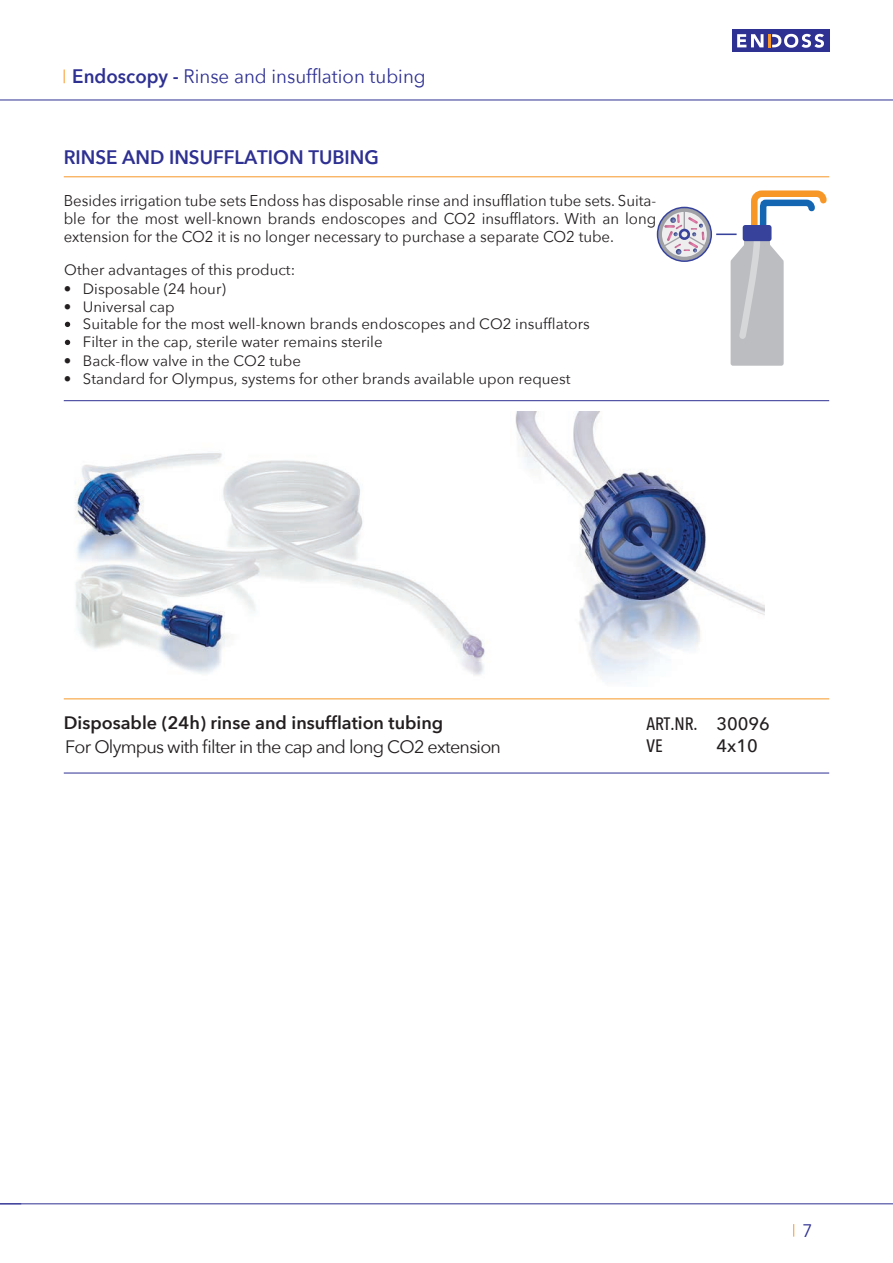
<style>
.page{position:relative;width:893px;height:1263px;background:#fff}
.page>*{position:absolute;margin:0;border:0;box-sizing:border-box;transform-origin:0 0}
.t1{font:19.5px "Avenir Next";color:#2e3092;scale:.96 1}
.t2{font:600 19.5px "Avenir Next";color:#2e3092;scale:.96 1}
.t3{font:18px "Avenir Next";letter-spacing:-.04em;color:#231f20}
.t4{font:600 18px "Avenir Next";color:#231f20}
.t5{font:500 18px/21.6px "Avenir Next Condensed";color:#231f20}
.t6{font:500 18px "Avenir Next";color:#231f20}
.t7{font:18px "Avenir Next LT Pro";color:#2e3092}
.t8{font:15.6px/18px "Avenir Next";color:#231f20;text-align:justify;scale:.96 1}
.t9{font:15px/17.5px "Avenir Next";color:#231f20}
.s1{font-weight:600}
.s2{font-family:"Avenir Next"}
</style>
<div class="page">
<hr style="left:0;top:1203px;width:893px;height:1px;background:#2e3092">
<svg style="left:64px;top:69px;width:1px;height:14px"></svg>
<svg style="left:793px;top:1224px;width:1px;height:12px"></svg>
<div style="left:732px;top:30px;width:97px;height:22px;background:#2e3092"></div>
<svg style="left:737px;top:34px;width:87px;height:14px"></svg>
<svg style="left:0;top:1203px;width:21px;height:1px"></svg>
<hr style="left:0;top:100px;width:893px;height:1px;background:#2e3092">
<hr style="left:64px;top:176px;width:765px;height:1px;background:#f79727">
<hr style="left:64px;top:400px;width:765px;height:1px;background:#2e3092">
<hr style="left:64px;top:698px;width:765px;height:1px;background:#f79727">
<hr style="left:64px;top:773px;width:765px;height:1px;background:#2e3092">
<svg style="left:65px;top:322px;width:5px;height:5px"></svg>
<svg style="left:65px;top:340px;width:5px;height:5px"></svg>
<svg style="left:731px;top:190px;width:96px;height:176px"></svg>
<div style="left:743px;top:225px;width:28px;height:16px;background:#37439b;border-radius:3px"></div>
<svg style="left:658px;top:208px;width:53px;height:53px;background:#c5c1d0"></svg>
<hr style="left:716px;top:233px;width:21px;height:2px;background:#37439b">
<img style="left:75px;top:453px;width:410px;height:222px">
<img style="left:515px;top:412px;width:250px;height:269px">
<h1 class="t1" style="left:72px;top:60px;width:370px"><span class="s1">Endoscopy -</span> Rinse and insufflation tubing</h1>
<h1 class="t2" style="left:64px;top:141px;width:330px">RINSE AND INSUFFLATION TUBING</h1>
<p class="t8" style="left:64px;top:190px;width:619px">Besides irrigation tube sets Endoss has disposable rinse and insufflation tube sets. Suita&shy;ble for the most well-known brands endoscopes and CO2 insufflators. With an long extension for the CO2 it is no longer necessary to purchase a separate CO2 tube.</p>
<p class="t9" style="left:64px;top:261px;width:232px">Other advantages of this product:</p>
<p class="t9" style="left:83px;top:297px;width:508px;text-indent:-19px">• Universal cap<br>Suitable for the most well-known brands endoscopes and CO2 insufflators<br>Filter in the cap, sterile water remains sterile</p>
<p class="t9" style="left:64px;top:351px;width:239px">• Back-flow valve in the CO2 tube</p>
<p class="t9" style="left:64px;top:369px;width:508px">• Standard for Olympus, systems for other brands available upon request</p>
<p class="t9" style="left:64px;top:279px;width:164px">• Disposable (24 hour)</p>
<p class="t4" style="left:64px;top:708px;width:381px">Disposable (24h) rinse and insufflation tubing</p>
<p class="t5" style="left:646px;top:713px;width:125px">ART.NR. <span class="s2">30096<br></span>VE</p>
<p class="t6" style="left:716px;top:730px;width:43px">4x10</p>
<p class="t3" style="left:65px;top:732px;width:437px">For Olympus with filter in the cap and long CO2 extension</p>
<p class="t7" style="left:802px;top:1220px;width:12px">7</p>
</div>
